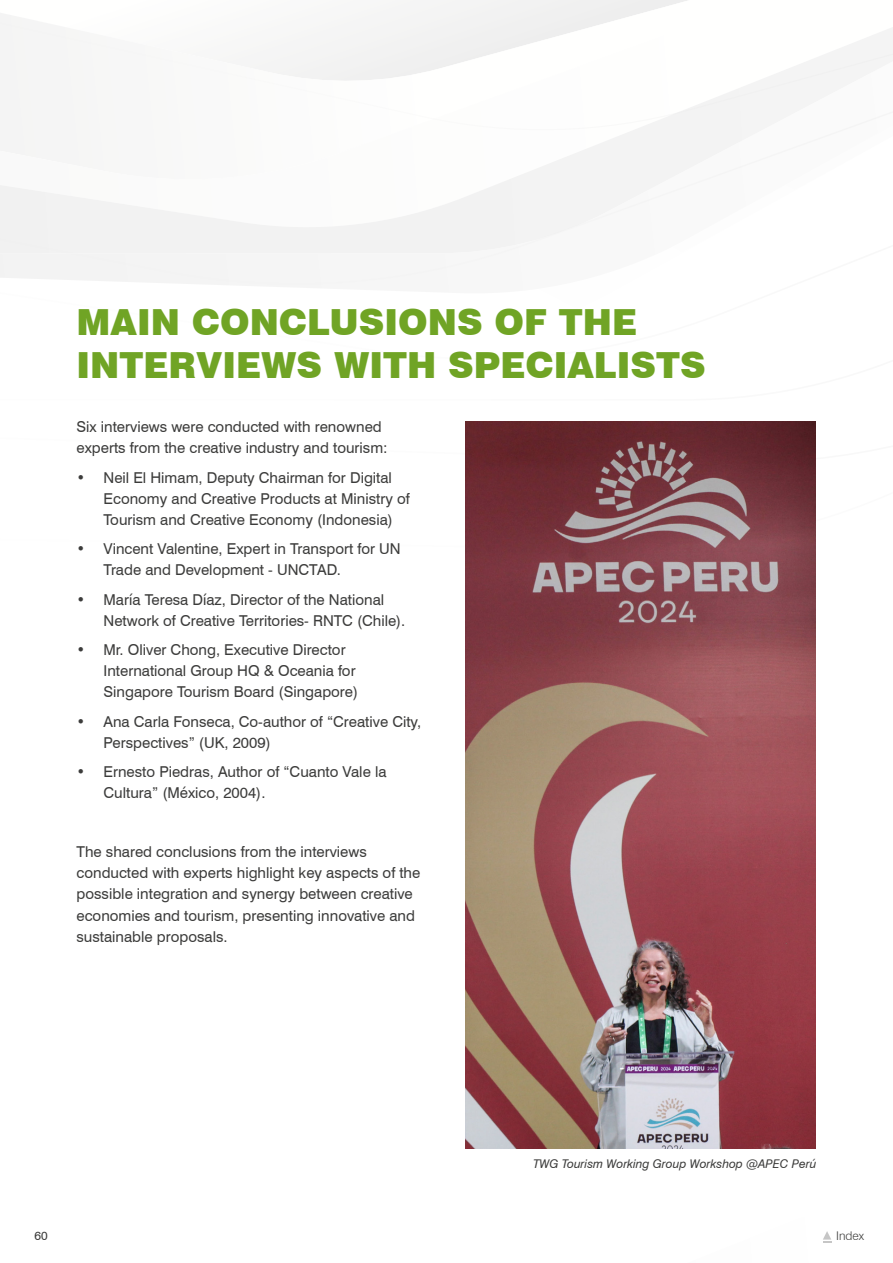
<style>
.page{position:relative;width:893px;height:1263px;background:#fff}
.page>*{position:absolute;margin:0;border:0;box-sizing:border-box;transform-origin:0 0}
.t1{font:900 36px/43.2px "Swiss 721 BT";color:#70a425}
.t2{font:15px/21px "Swiss 721 BT";color:#3c3c3b}
.t3{font:italic 12px "Swiss 721 BT";color:#3c3c3b}
.t4{font:300 12px "Swiss 721 BT";color:#3c3c3b}
.t5{font:12px "Swiss 721 BT";color:#3c3c3b}
</style>
<div class="page">
<svg style="left:0;top:0;width:893px;height:549px"></svg>
<img style="left:466px;top:421px;width:349px;height:727px">
<svg style="left:823px;top:1231px;width:9px;height:12px"></svg>
<h1 class="t1" style="left:77px;top:301px;width:631px">MAIN CONCLUSIONS OF THE<br>INTERVIEWS WITH SPECIALISTS</h1>
<p class="t2" style="left:77px;top:416px;width:313px">Six interviews were conducted with renowned experts from the creative industry and tourism:</p>
<p class="t2" style="left:104px;top:466px;width:308px;text-indent:-27px">• Neil El Himam, Deputy Chairman for Digital<br>Economy and Creative Products at Ministry of<br>Tourism and Creative Economy (Indonesia)</p>
<p class="t2" style="left:104px;top:538px;width:299px;text-indent:-27px">• Vincent Valentine, Expert in Transport for UN<br>Trade and Development - UNCTAD.</p>
<p class="t2" style="left:104px;top:588px;width:303px;text-indent:-27px">• María Teresa Díaz, Director of the National<br>Network of Creative Territories- RNTC (Chile).</p>
<p class="t2" style="left:104px;top:639px;width:256px;text-indent:-27px">• Mr. Oliver Chong, Executive Director<br>International Group HQ &amp; Oceania for<br>Singapore Tourism Board (Singapore)</p>
<p class="t2" style="left:104px;top:710px;width:319px;text-indent:-27px">• Ana Carla Fonseca, Co-author of “Creative City,<br>Perspectives” (UK, 2009)</p>
<p class="t2" style="left:104px;top:761px;width:284px;text-indent:-27px">• Ernesto Piedras, Author of “Cuanto Vale la<br>Cultura” (México, 2004).</p>
<p class="t2" style="left:77px;top:841px;width:345px">The shared conclusions from the interviews conducted with experts highlight key aspects of the possible integration and synergy between creative economies and tourism, presenting innovative and sustainable proposals.</p>
<p class="t5" style="left:34px;top:1228px;width:15px">60</p>
<p class="t3" style="left:533px;top:1155px;width:285px">TWG Tourism Working Group Workshop @APEC Perú</p>
<p class="t4" style="left:836px;top:1229px;width:29px">Index</p>
</div>
